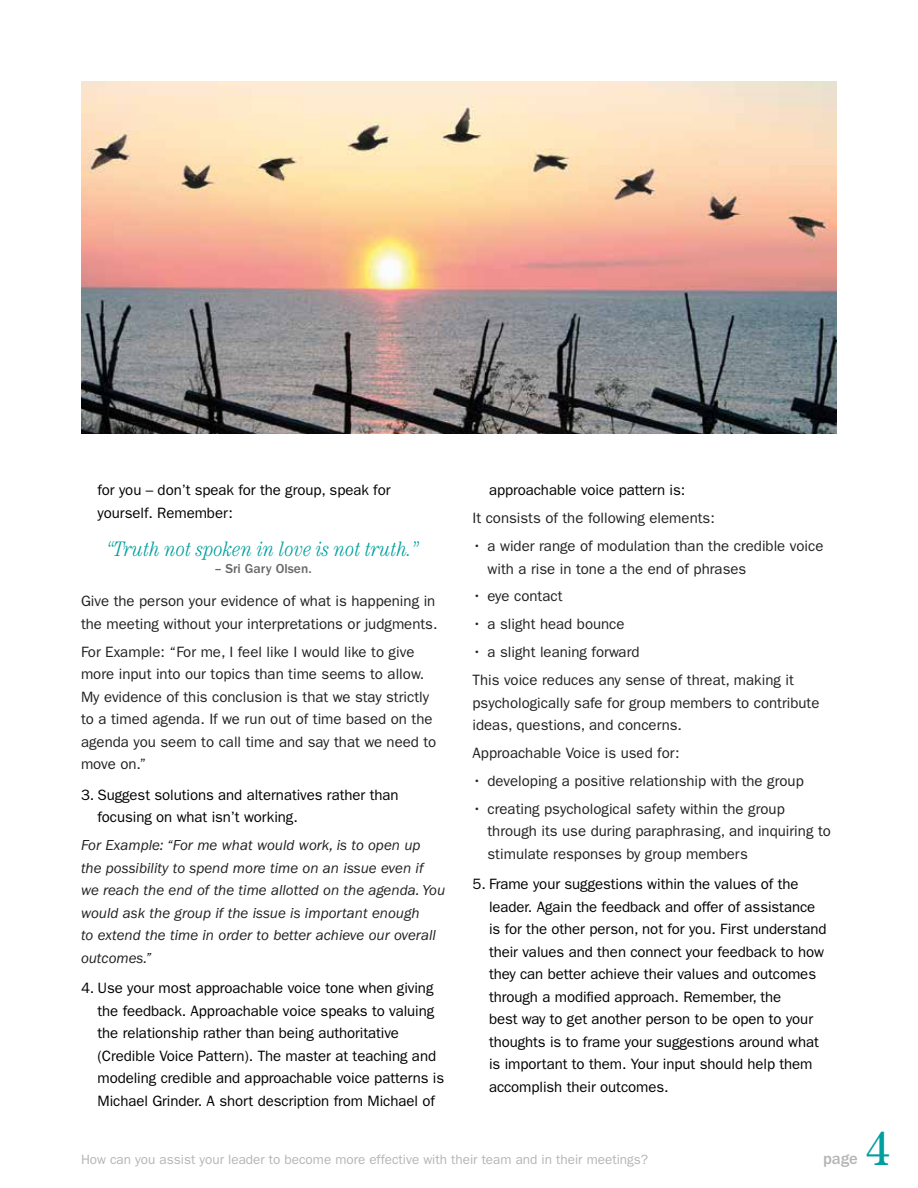
<style>
.page{position:relative;width:918px;height:1188px;background:#fff}
.page>*{position:absolute;margin:0;border:0;box-sizing:border-box;transform-origin:0 0}
.t1{font:48px "Century";color:#009f9d}
.t2{font:italic 300 condensed 21px "Century";color:#009f9d}
.t3{font:500 16.5px "ITC Franklin Gothic Std";color:#b5b5b5}
.t4{font:15px/22.5px "ITC Franklin Gothic Std";letter-spacing:-.005em;color:#000}
.t5{font:15px/22.5px "ITC Franklin Gothic Std";color:#212121}
.t6{font:italic 15px/22.5px "ITC Franklin Gothic Std";color:#212121}
.t7{font:13.5px "ITC Franklin Gothic Std";color:#b5b5b5}
.t8{font:500 13.5px "ITC Franklin Gothic Std";color:#666}
</style>
<div class="page">
<img style="left:81px;top:81px;width:756px;height:352px">
<p class="t4" style="left:98px;top:479px;width:295px">for you – don’t speak for the group, speak for yourself. Remember:</p>
<h2 class="t2" style="left:107px;top:537px;width:313px">“Truth not spoken in love is not truth.”</h2>
<p class="t8" style="left:215px;top:561px;width:98px">– Sri Gary Olsen.</p>
<p class="t5" style="left:81px;top:590px;width:358px">Give the person your evidence of what is happening in the meeting without your interpretations or judgments.</p>
<p class="t5" style="left:81px;top:640px;width:357px">For Example: “For me, I feel like I would like to give more input into our topics than time seems to allow.<br>My evidence of this conclusion is that we stay strictly to a timed agenda. If we run out of time based on the agenda you seem to call time and say that we need to move on.”</p>
<p class="t4" style="left:98px;top:783px;width:303px;text-indent:-16px">3. Suggest solutions and alternatives rather than focusing on what isn’t working.</p>
<p class="t6" style="left:81px;top:834px;width:366px">For Example: “For me what would work, is to open up<br>the possibility to spend more time on an issue even if we reach the end of the time allotted on the agenda. You would ask the group if the issue is important enough<br>to extend the time in order to better achieve our overall outcomes.”</p>
<p class="t4" style="left:98px;top:977px;width:348px;text-indent:-16px">4. Use your most approachable voice tone when giving the feedback. Approachable voice speaks to valuing the relationship rather than being authoritative (Credible Voice Pattern). The master at teaching and modeling credible and approachable voice patterns is Michael Grinder. A short description from Michael of</p>
<p class="t4" style="left:489px;top:479px;width:198px">approachable voice pattern is:</p>
<p class="t5" style="left:472px;top:507px;width:244px">It consists of the following elements:</p>
<p class="t5" style="left:488px;top:535px;width:337px;text-indent:-15px">• a wider range of modulation than the credible voice with a rise in tone a the end of phrases</p>
<p class="t5" style="left:472px;top:585px;width:91px">• eye contact</p>
<p class="t5" style="left:472px;top:613px;width:154px">• a slight head bounce</p>
<p class="t5" style="left:472px;top:638px;width:323px;line-height:27.9px">• a slight leaning forward<br>This voice reduces any sense of threat, making it</p>
<p class="t5" style="left:472px;top:691px;width:349px">psychologically safe for group members to contribute ideas, questions, and concerns.</p>
<p class="t5" style="left:472px;top:742px;width:209px">Approachable Voice is used for:</p>
<p class="t5" style="left:472px;top:770px;width:333px">• developing a positive relationship with the group</p>
<p class="t5" style="left:488px;top:798px;width:345px;text-indent:-15px">• creating psychological safety within the group through its use during paraphrasing, and inquiring to stimulate responses by group members</p>
<p class="t4" style="left:489px;top:873px;width:339px;text-indent:-16px">5. Frame your suggestions within the values of the leader. Again the feedback and offer of assistance is for the other person, not for you. First understand their values and then connect your feedback to how they can better achieve their values and outcomes through a modified approach. Remember, the<br>best way to get another person to be open to your thoughts is to frame your suggestions around what is important to them. Your input should help them accomplish their outcomes.</p>
<p class="t7" style="left:81px;top:1152px;width:569px">How can you assist your leader to become more effective with their team and in their meetings?</p>
<p class="t3" style="left:823px;top:1149px;width:36px">page</p>
<h1 class="t1" style="left:866px;top:1120px;width:25px">4</h1>
</div>
